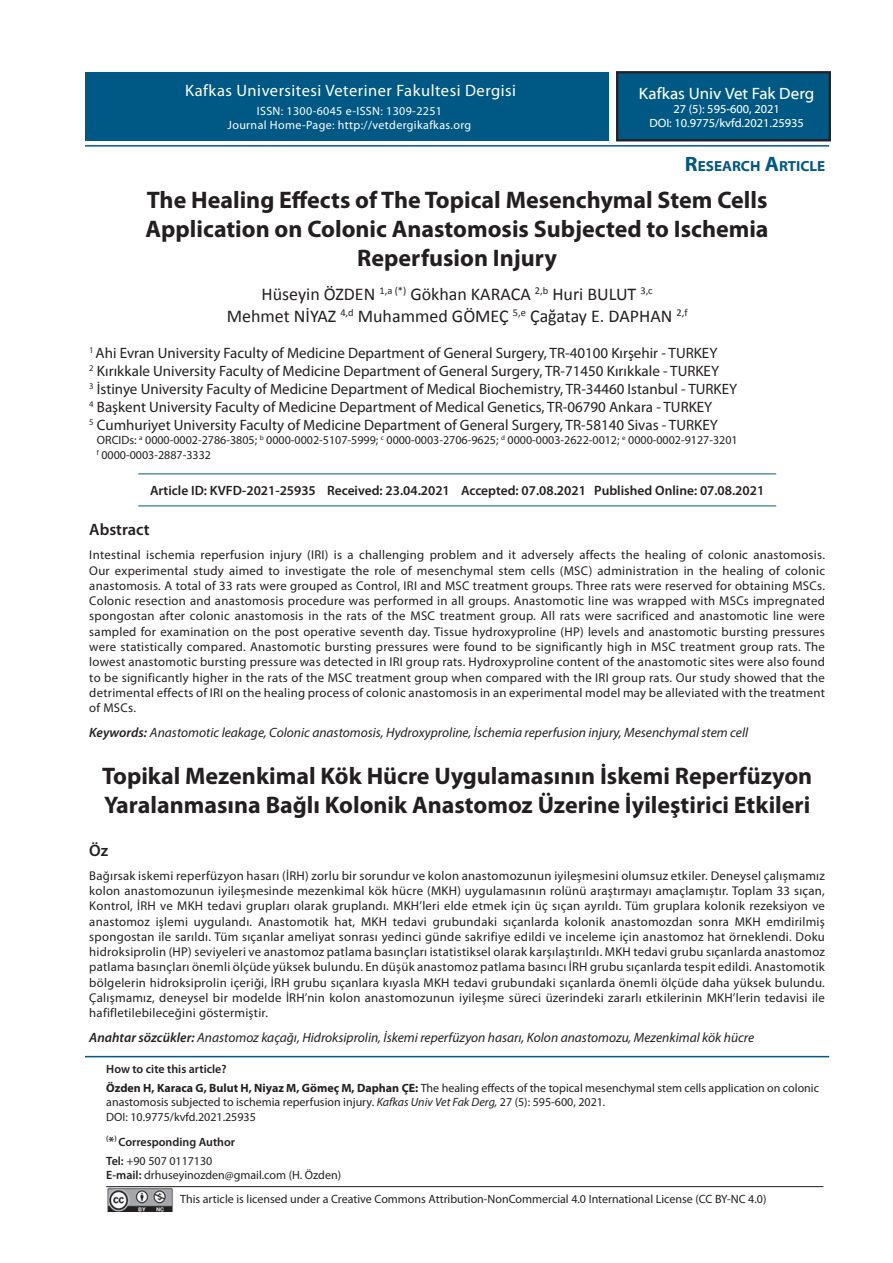
<style>
.page{position:relative;width:893px;height:1263px;background:#fff}
.page>*{position:absolute;margin:0;border:0;box-sizing:border-box;transform-origin:0 0}
.ORIJINAL_BASLIK{font:700 24px/28.8px "Myriad Pro";color:#231f20;text-align:center}
.t1{font:18px "Calibri";color:#231f20}
.t2{font:16.5px "Myriad Pro";letter-spacing:.03em;color:#fff}
.t3{font:16.5px "Myriad Web Pro";color:#fff}
.t4{font:600 16.5px "Myriad Pro";color:#231f20}
.t5{font:15px "Myriad Pro";color:#231f20}
.t6{font:700 14.7px "Myriad Web Pro";color:#005984}
.t7{font:italic 13.5px "Myriad Pro";color:#231f20}
.t8{font:600 13.5px "Myriad Pro";color:#231f20}
.SUMMARY_PARAGRAF{font:12.75px/15.3px "Myriad Pro";letter-spacing:.02em;color:#231f20;text-align:justify}
.Bağlantı{font:12px/14.4px "Myriad Pro";color:#231f20}
.t9{font:12px "Myriad Pro";letter-spacing:.03em;color:#fff}
.t10{font:12px "Myriad Web Pro";color:#fff}
.t11{font:600 12px "Myriad Pro";color:#231f20}
.s1{font-size:21px}
.s2{font-weight:600}
.s3{font-weight:700}
.s4{font-style:italic}
.s5{font-size:13.5px}
</style>
<div class="page">
<hr style="left:85px;top:1056px;width:744px;height:1px;background:#005984">
<hr style="left:85px;top:145px;width:744px;height:2px;background:#005984">
<hr style="left:138px;top:474px;width:638px;height:1px;background:#005984">
<hr style="left:138px;top:506px;width:638px;height:1px;background:#005984">
<div style="left:616px;top:71px;width:215px;height:70px;background:#005984"></div>
<div style="left:617px;top:72px;width:213px;height:69px;border:1px solid #231f20"></div>
<div style="left:618px;top:73px;width:211px;height:67px;border:1px solid #231f20"></div>
<div style="left:86px;top:72px;width:523px;height:68px;background:#005984"></div>
<img style="left:107px;top:1188px;width:67px;height:23px">
<hr style="left:106px;top:1186px;width:717px;height:1px;background:#231f20">
<p class="t2" style="left:185px;top:80px;width:332px">Kafkas Universitesi Veteriner Fakultesi Dergisi</p>
<p class="t9" style="left:257px;top:103px;width:187px">ISSN: 1300-6045 e-ISSN: 1309-2251</p>
<p class="t9" style="left:228px;top:117px;width:245px">Journal Home-Page: http://vetdergikafkas.org</p>
<p class="t3" style="left:639px;top:84px;width:177px">Kafkas Univ Vet Fak Derg</p>
<p class="t10" style="left:673px;top:102px;width:108px">27 (5): 595-600, 2021</p>
<p class="t10" style="left:649px;top:117px;width:156px">DOI: 10.9775/kvfd.2021.25935</p>
<p class="t6" style="left:685px;top:158px;width:142px"><span class="s1">R</span>ESEARCH <span class="s1">A</span>RTICLE</p>
<p class="ORIJINAL_BASLIK" style="left:146px;top:186px;width:625px">The Healing Effects of The Topical Mesenchymal Stem Cells<br>Application on Colonic Anastomosis Subjected to Ischemia<br>Reperfusion Injury</p>
<p class="t1" style="left:262px;top:283px;width:393px">Hüseyin ÖZDEN <sup>1,a</sup> <sup>(*)</sup> Gökhan KARACA <sup>2,b</sup> Huri BULUT <sup>3,c</sup></p>
<p class="t1" style="left:227px;top:305px;width:462px">Mehmet NİYAZ <sup>4,d</sup> Muhammed GÖMEÇ <sup>5,e</sup> Çağatay E. DAPHAN <sup>2,f</sup></p>
<p class="t5" style="left:89px;top:343px;width:630px"><sup>1</sup> Ahi Evran University Faculty of Medicine Department of General Surgery, TR-40100 Kırşehir - TURKEY</p>
<p class="t5" style="left:89px;top:361px;width:631px"><sup>2</sup> Kırıkkale University Faculty of Medicine Department of General Surgery, TR-71450 Kırıkkale - TURKEY</p>
<p class="t5" style="left:89px;top:379px;width:649px"><sup>3</sup> İstinye University Faculty of Medicine Department of Medical Biochemistry, TR-34460 Istanbul - TURKEY</p>
<p class="t5" style="left:89px;top:397px;width:625px"><sup>4</sup> Başkent University Faculty of Medicine Department of Medical Genetics, TR-06790 Ankara - TURKEY</p>
<p class="t5" style="left:89px;top:415px;width:630px"><sup>5</sup> Cumhuriyet University Faculty of Medicine Department of General Surgery, TR-58140 Sivas - TURKEY</p>
<p class="Bağlantı" style="left:97px;top:433px;width:642px">ORCIDs: <sup>a</sup> 0000-0002-2786-3805; <sup>b</sup> 0000-0002-5107-5999; <sup>c</sup> 0000-0003-2706-9625; <sup>d</sup> 0000-0003-2622-0012; <sup>e</sup> 0000-0002-9127-3201</p>
<p class="Bağlantı" style="left:97px;top:447px;width:116px"><sup>f</sup> 0000-0003-2887-3332</p>
<p class="t8" style="left:150px;top:482px;width:616px">Article ID: KVFD-2021-25935 Received: 23.04.2021 Accepted: 07.08.2021 Published Online: 07.08.2021</p>
<p class="t4" style="left:89px;top:519px;width:62px">Abstract</p>
<p class="SUMMARY_PARAGRAF" style="left:89px;top:547px;width:737px">Intestinal ischemia reperfusion injury (IRI) is a challenging problem and it adversely affects the healing of colonic anastomosis.<br>Our experimental study aimed to investigate the role of mesenchymal stem cells (MSC) administration in the healing of colonic anastomosis. A total of 33 rats were grouped as Control, IRI and MSC treatment groups. Three rats were reserved for obtaining MSCs.<br>Colonic resection and anastomosis procedure was performed in all groups. Anastomotic line was wrapped with MSCs impregnated spongostan after colonic anastomosis in the rats of the MSC treatment group. All rats were sacrificed and anastomotic line were sampled for examination on the post operative seventh day. Tissue hydroxyproline (HP) levels and anastomotic bursting pressures were statistically compared. Anastomotic bursting pressures were found to be significantly high in MSC treatment group rats. The lowest anastomotic bursting pressure was detected in IRI group rats. Hydroxyproline content of the anastomotic sites were also found to be significantly higher in the rats of the MSC treatment group when compared with the IRI group rats. Our study showed that the detrimental effects of IRI on the healing process of colonic anastomosis in an experimental model may be alleviated with the treatment of MSCs.</p>
<p class="t7" style="left:89px;top:724px;width:660px"><span class="s2">Keywords:</span> Anastomotic leakage, Colonic anastomosis, Hydroxyproline, İschemia reperfusion injury, Mesenchymal stem cell</p>
<p class="ORIJINAL_BASLIK" style="left:102px;top:762px;width:712px;text-align:left">Topikal Mezenkimal Kök Hücre Uygulamasının İskemi Reperfüzyon<br>Yaralanmasına Bağlı Kolonik Anastomoz Üzerine İyileştirici Etkileri</p>
<p class="t4" style="left:89px;top:840px;width:20px">Öz</p>
<p class="SUMMARY_PARAGRAF" style="left:89px;top:867px;width:737px">Bağırsak iskemi reperfüzyon hasarı (İRH) zorlu bir sorundur ve kolon anastomozunun iyileşmesini olumsuz etkiler. Deneysel çalışmamız kolon anastomozunun iyileşmesinde mezenkimal kök hücre (MKH) uygulamasının rolünü araştırmayı amaçlamıştır. Toplam 33 sıçan, Kontrol, İRH ve MKH tedavi grupları olarak gruplandı. MKH’leri elde etmek için üç sıçan ayrıldı. Tüm gruplara kolonik rezeksiyon ve anastomoz işlemi uygulandı. Anastomotik hat, MKH tedavi grubundaki sıçanlarda kolonik anastomozdan sonra MKH emdirilmiş spongostan ile sarıldı. Tüm sıçanlar ameliyat sonrası yedinci günde sakrifiye edildi ve inceleme için anastomoz hat örneklendi. Doku hidroksiprolin (HP) seviyeleri ve anastomoz patlama basınçları istatistiksel olarak karşılaştırıldı. MKH tedavi grubu sıçanlarda anastomoz patlama basınçları önemli ölçüde yüksek bulundu. En düşük anastomoz patlama basıncı İRH grubu sıçanlarda tespit edildi. Anastomotik bölgelerin hidroksiprolin içeriği, İRH grubu sıçanlara kıyasla MKH tedavi grubundaki sıçanlarda önemli ölçüde daha yüksek bulundu.<br>Çalışmamız, deneysel bir modelde İRH’nin kolon anastomozunun iyileşme süreci üzerindeki zararlı etkilerinin MKH’lerin tedavisi ile hafifletilebileceğini göstermiştir.</p>
<p class="t7" style="left:89px;top:1029px;width:666px"><span class="s2">Anahtar sözcükler:</span> Anastomoz kaçağı, Hidroksiprolin, İskemi reperfüzyon hasarı, Kolon anastomozu, Mezenkimal kök hücre</p>
<p class="t11" style="left:106px;top:1061px;width:122px">How to cite this article?</p>
<p class="Bağlantı" style="left:106px;top:1080px;width:714px"><span class="s3">Özden H, Karaca G, Bulut H, Niyaz M, Gömeç M, Daphan ÇE:</span> The healing effects of the topical mesenchymal stem cells application on colonic anastomosis subjected to ischemia reperfusion injury. <span class="s4">Kafkas Univ Vet Fak Derg,</span> 27 (5): 595-600, 2021<span class="s4">.</span></p>
<p class="Bağlantı" style="left:106px;top:1109px;width:151px">DOI: 10.9775/kvfd.2021.25935</p>
<p class="t11" style="left:106px;top:1134px;width:130px"><sup>(</sup><span class="s5">*</span><sup>)</sup> Corresponding Author</p>
<p class="Bağlantı" style="left:106px;top:1153px;width:108px"><span class="s2">Tel:</span> +90 507 0117130</p>
<p class="Bağlantı" style="left:106px;top:1167px;width:236px"><span class="s2">E-mail:</span> drhuseyinozden@gmail.com (H. Özden)</p>
<p class="Bağlantı" style="left:180px;top:1191px;width:588px">This article is licensed under a Creative Commons Attribution-NonCommercial 4.0 International License (CC BY-NC 4.0)</p>
</div>
